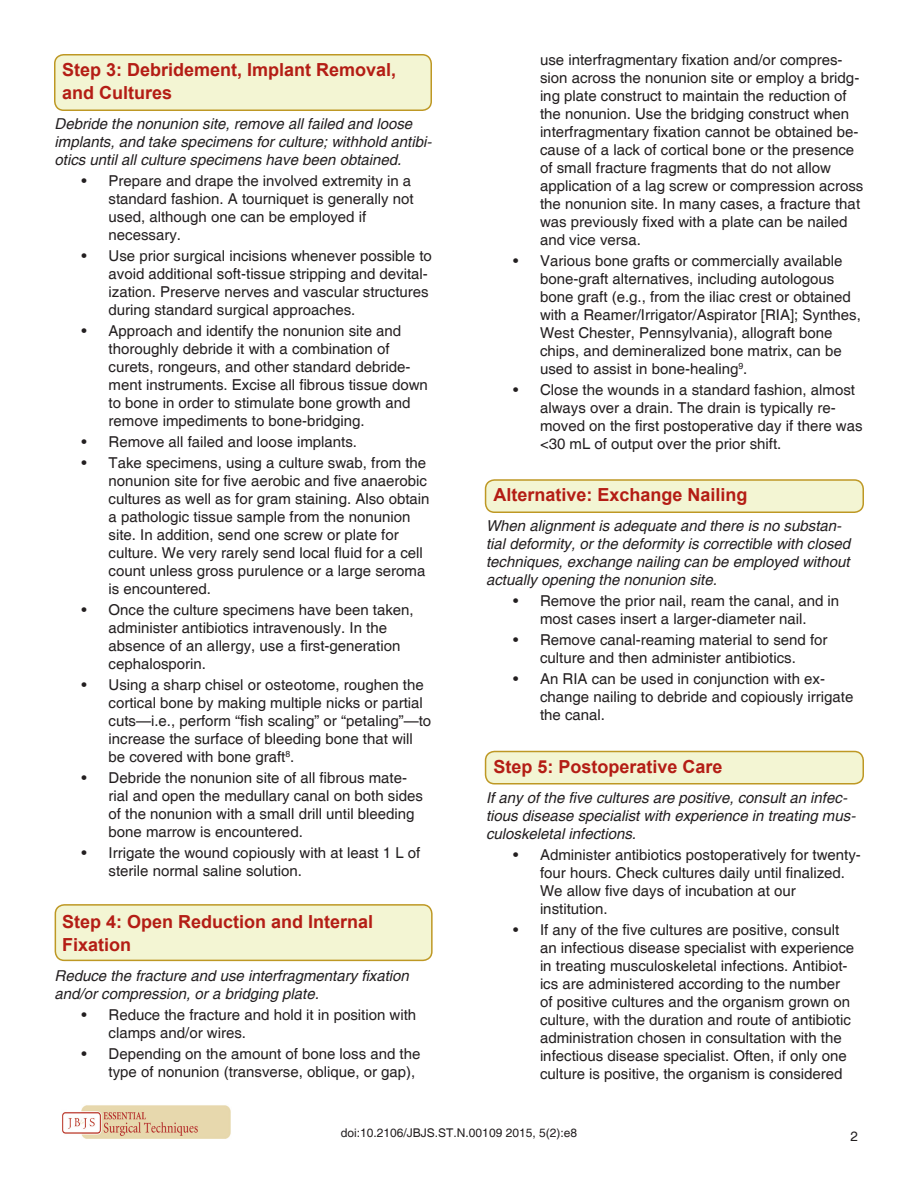
<style>
.page{position:relative;width:918px;height:1188px;background:#fff}
.page>*{position:absolute;margin:0;border:0;box-sizing:border-box;transform-origin:0 0}
.Heading1{font:700 18px/22.5px "Arial";color:#b41d15}
.t1{font:15px/18px "Helvetica";color:#231f20}
.Text_No_Indent_Ital{font:italic 15px/18px "Helvetica";color:#231f20}
.t2{font:13.5px "Helvetica";color:#231f20}
.t3{font:12px "Helvetica";color:#231f20}
</style>
<div class="page">
<div style="left:55px;top:905px;width:377px;height:55px;background:#f3f5d3;border-radius:9px"></div>
<div style="left:55px;top:904px;width:378px;height:57px;border:2px solid #be9824;border-radius:9px"></div>
<div style="left:486px;top:752px;width:377px;height:32px;background:#f3f5d3;border-radius:9px"></div>
<div style="left:485px;top:751px;width:379px;height:33px;border:2px solid #be9824;border-radius:9px"></div>
<div style="left:486px;top:480px;width:377px;height:32px;background:#f3f5d3;border-radius:9px"></div>
<div style="left:485px;top:479px;width:379px;height:34px;border:2px solid #be9824;border-radius:9px"></div>
<div style="left:55px;top:55px;width:376px;height:55px;background:#f3f5d3;border-radius:9px"></div>
<div style="left:54px;top:54px;width:378px;height:57px;border:2px solid #be9824;border-radius:9px"></div>
<img style="left:62px;top:1105px;width:169px;height:34px">
<p class="Heading1" style="left:62px;top:59px;width:336px">Step 3: Debridement, Implant Removal, and Cultures</p>
<p class="Text_No_Indent_Ital" style="left:55px;top:115px;width:379px">Debride the nonunion site, remove all failed and loose implants, and take specimens for culture; withhold antibi&shy;otics until all culture specimens have been obtained.</p>
<p class="t1" style="left:109px;top:172px;width:307px;text-indent:-27px">• Prepare and drape the involved extremity in a standard fashion. A tourniquet is generally not used, although one can be employed if necessary.</p>
<p class="t1" style="left:109px;top:247px;width:325px;text-indent:-27px">• Use prior surgical incisions whenever possible to avoid additional soft-tissue stripping and devital&shy;ization. Preserve nerves and vascular structures during standard surgical approaches.</p>
<p class="t1" style="left:109px;top:322px;width:321px;text-indent:-27px">• Approach and identify the nonunion site and thoroughly debride it with a combination of curets, rongeurs, and other standard debride&shy;ment instruments. Excise all fibrous tissue down to bone in order to stimulate bone growth and remove impediments to bone-bridging.</p>
<p class="t1" style="left:82px;top:433px;width:277px">• Remove all failed and loose implants.</p>
<p class="t1" style="left:109px;top:454px;width:322px;text-indent:-27px">• Take specimens, using a culture swab, from the nonunion site for five aerobic and five anaerobic cultures as well as for gram staining. Also obtain a pathologic tissue sample from the nonunion site. In addition, send one screw or plate for culture. We very rarely send local fluid for a cell count unless gross purulence or a large seroma is encountered.</p>
<p class="t1" style="left:109px;top:601px;width:307px;text-indent:-27px">• Once the culture specimens have been taken, administer antibiotics intravenously. In the absence of an allergy, use a first-generation cephalosporin.</p>
<p class="t1" style="left:109px;top:676px;width:324px;text-indent:-27px">• Using a sharp chisel or osteotome, roughen the cortical bone by making multiple nicks or partial cuts—i.e., perform “fish scaling” or “petaling”—to increase the surface of bleeding bone that will be covered with bone graft<sup>8</sup>.</p>
<p class="t1" style="left:109px;top:769px;width:316px;text-indent:-27px">• Debride the nonunion site of all fibrous mate&shy;rial and open the medullary canal on both sides of the nonunion with a small drill until bleeding bone marrow is encountered.</p>
<p class="t1" style="left:109px;top:844px;width:313px;text-indent:-27px">• Irrigate the wound copiously with at least 1 L of sterile normal saline solution.</p>
<p class="Heading1" style="left:62px;top:911px;width:313px">Step 4: Open Reduction and Internal<br>Fixation</p>
<p class="Text_No_Indent_Ital" style="left:55px;top:967px;width:356px">Reduce the fracture and use interfragmentary fixation and/or compression, or a bridging plate.</p>
<p class="t1" style="left:109px;top:1006px;width:309px;text-indent:-27px">• Reduce the fracture and hold it in position with clamps and/or wires.</p>
<p class="t1" style="left:109px;top:1045px;width:313px;text-indent:-27px">• Depending on the amount of bone loss and the type of nonunion (transverse, oblique, or gap),</p>
<p class="t1" style="left:540px;top:51px;width:325px">use interfragmentary fixation and/or compres&shy;sion across the nonunion site or employ a bridg&shy;ing plate construct to maintain the reduction of the nonunion. Use the bridging construct when interfragmentary fixation cannot be obtained be&shy;cause of a lack of cortical bone or the presence of small fracture fragments that do not allow application of a lag screw or compression across the nonunion site. In many cases, a fracture that was previously fixed with a plate can be nailed and vice versa.</p>
<p class="t1" style="left:540px;top:252px;width:322px;text-indent:-27px">• Various bone grafts or commercially available bone-graft alternatives, including autologous bone graft (e.g., from the iliac crest or obtained with a Reamer/Irrigator/Aspirator [RIA]; Synthes, West Chester, Pennsylvania), allograft bone chips, and demineralized bone matrix, can be used to assist in bone-healing<sup>9</sup>.</p>
<p class="t1" style="left:540px;top:381px;width:324px;text-indent:-27px">• Close the wounds in a standard fashion, almost always over a drain. The drain is typically re&shy;moved on the first postoperative day if there was &lt;30 mL of output over the prior shift.</p>
<p class="Heading1" style="left:494px;top:484px;width:256px">Alternative: Exchange Nailing</p>
<p class="Text_No_Indent_Ital" style="left:486px;top:518px;width:366px">When alignment is adequate and there is no substan&shy;tial deformity, or the deformity is correctible with closed techniques, exchange nailing can be employed without actually opening the nonunion site.</p>
<p class="t1" style="left:513px;top:593px;width:328px;text-align:center">• Remove the prior nail, ream the canal, and in most cases insert a larger-diameter nail.</p>
<p class="t1" style="left:513px;top:632px;width:316px;text-align:center">• Remove canal-reaming material to send for culture and then administer antibiotics.</p>
<p class="t1" style="left:540px;top:671px;width:315px;text-indent:-27px">• An RIA can be used in conjunction with ex&shy;change nailing to debride and copiously irrigate the canal.</p>
<p class="Heading1" style="left:494px;top:756px;width:231px">Step 5: Postoperative Care</p>
<p class="Text_No_Indent_Ital" style="left:486px;top:789px;width:371px">If any of the five cultures are positive, consult an infec&shy;tious disease specialist with experience in treating mus&shy;culoskeletal infections.</p>
<p class="t1" style="left:540px;top:846px;width:322px;text-indent:-27px">• Administer antibiotics postoperatively for twenty&shy;four hours. Check cultures daily until finalized.<br>We allow five days of incubation at our institution.</p>
<p class="t1" style="left:540px;top:921px;width:316px;text-indent:-27px">• If any of the five cultures are positive, consult an infectious disease specialist with experience in treating musculoskeletal infections. Antibiot&shy;ics are administered according to the number of positive cultures and the organism grown on culture, with the duration and route of antibiotic administration chosen in consultation with the infectious disease specialist. Often, if only one culture is positive, the organism is considered</p>
<p class="t3" style="left:341px;top:1126px;width:238px">doi:10.2106/JBJS.ST.N.00109 2015, 5(2):e8</p>
<p class="t2" style="left:850px;top:1128px;width:9px">2</p>
</div>
